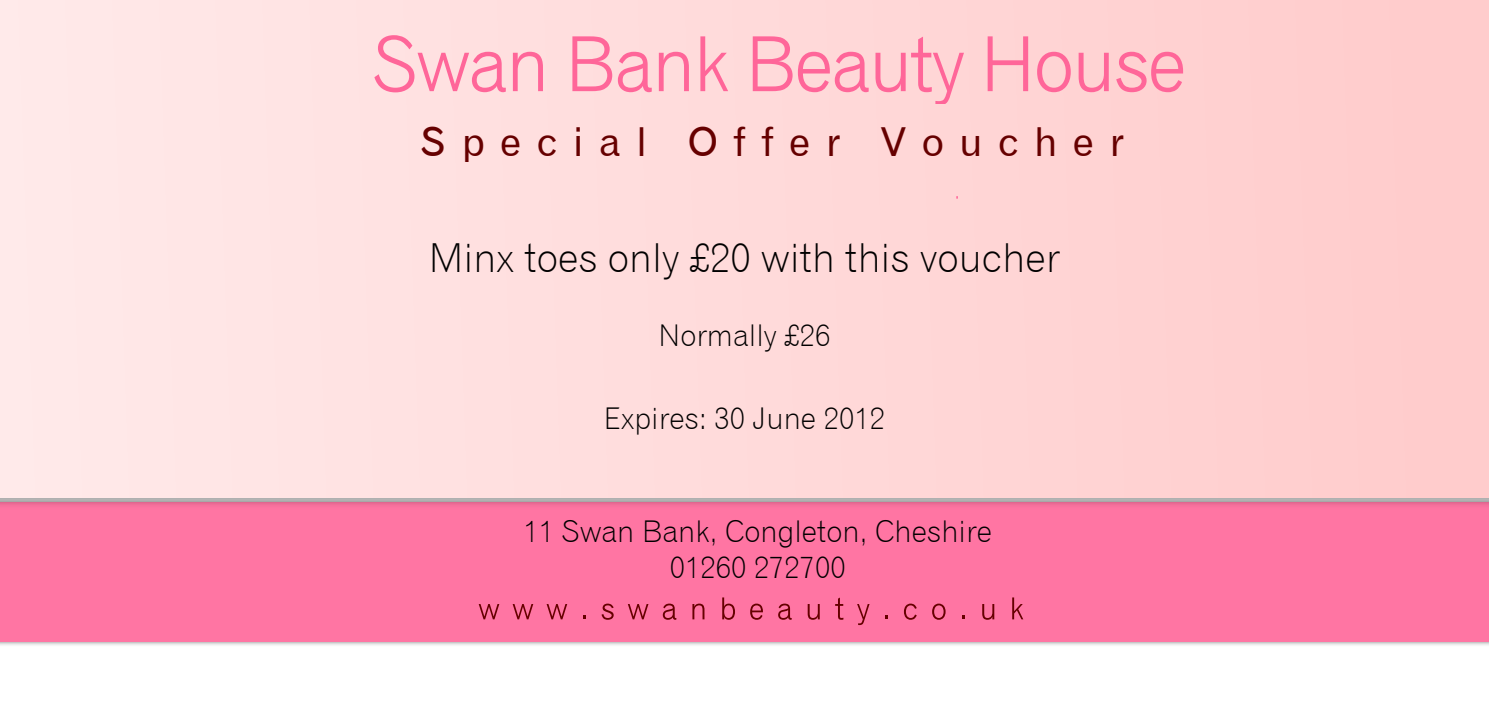
<style>
.page{position:relative;width:1489px;height:702px;background:#fff}
.page>*{position:absolute;margin:0;border:0;box-sizing:border-box;transform-origin:0 0}
.t1{font:40px "Gothic 720 BT Light B";color:#000}
.t2{font:40px "Gothic 720 BT Roman B";letter-spacing:.38em;color:#600}
.t3{font:30px/36px "Gothic 720 BT Light B";color:#000;text-align:center}
</style>
<div class="page">
<div style="left:0;top:502px;width:1488px;height:139px;background:#ff75a3"></div>
<div style="left:0;top:0;width:1488px;height:498px;background:linear-gradient(to right,#ffeaea,#ffcbcb)"></div>
<svg style="left:374px;top:35px;width:132px;height:57px;background:#ffc2cf"></svg>
<svg style="left:513px;top:52px;width:30px;height:39px"></svg>
<svg style="left:572px;top:36px;width:40px;height:55px;background:#ffadc1"></svg>
<svg style="left:618px;top:52px;width:33px;height:40px"></svg>
<svg style="left:658px;top:52px;width:31px;height:39px"></svg>
<svg style="left:700px;top:36px;width:28px;height:55px;background:#ffb6c6"></svg>
<svg style="left:752px;top:36px;width:116px;height:56px;background:#ffb5c5"></svg>
<svg style="left:875px;top:53px;width:30px;height:39px"></svg>
<svg style="left:911px;top:37px;width:52px;height:67px;background:#ffbdc8"></svg>
<svg style="left:987px;top:36px;width:41px;height:55px;background:#ffb2c2"></svg>
<svg style="left:1037px;top:52px;width:33px;height:40px"></svg>
<svg style="left:1078px;top:53px;width:30px;height:39px"></svg>
<svg style="left:1116px;top:52px;width:66px;height:40px;background:#ffa8bb"></svg>
<svg style="left:478px;top:604px;width:21px;height:15px"></svg>
<svg style="left:512px;top:604px;width:21px;height:15px"></svg>
<svg style="left:546px;top:604px;width:21px;height:15px"></svg>
<svg style="left:601px;top:603px;width:12px;height:16px"></svg>
<svg style="left:628px;top:604px;width:20px;height:15px"></svg>
<svg style="left:662px;top:603px;width:14px;height:16px"></svg>
<svg style="left:692px;top:603px;width:12px;height:16px"></svg>
<svg style="left:722px;top:597px;width:13px;height:22px"></svg>
<svg style="left:750px;top:603px;width:13px;height:16px"></svg>
<svg style="left:778px;top:603px;width:13px;height:16px"></svg>
<svg style="left:807px;top:604px;width:12px;height:15px"></svg>
<svg style="left:835px;top:597px;width:8px;height:22px"></svg>
<svg style="left:857px;top:604px;width:12px;height:21px"></svg>
<svg style="left:904px;top:603px;width:12px;height:16px"></svg>
<svg style="left:932px;top:603px;width:13px;height:16px"></svg>
<svg style="left:982px;top:604px;width:12px;height:15px"></svg>
<svg style="left:1012px;top:597px;width:11px;height:22px"></svg>
<h1 class="t2" style="left:420px;top:125px;width:705px">Special Offer Voucher</h1>
<h1 class="t1" style="left:429px;top:241px;width:632px">Minx toes only £20 with this voucher</h1>
<p class="t3" style="left:658px;top:320px;width:173px">Normally £26</p>
<p class="t3" style="left:604px;top:403px;width:282px">Expires: 30 June 2012</p>
<p class="t3" style="left:523px;top:516px;width:470px">11 Swan Bank, Congleton, Cheshire<br>01260 272700</p>
</div>
